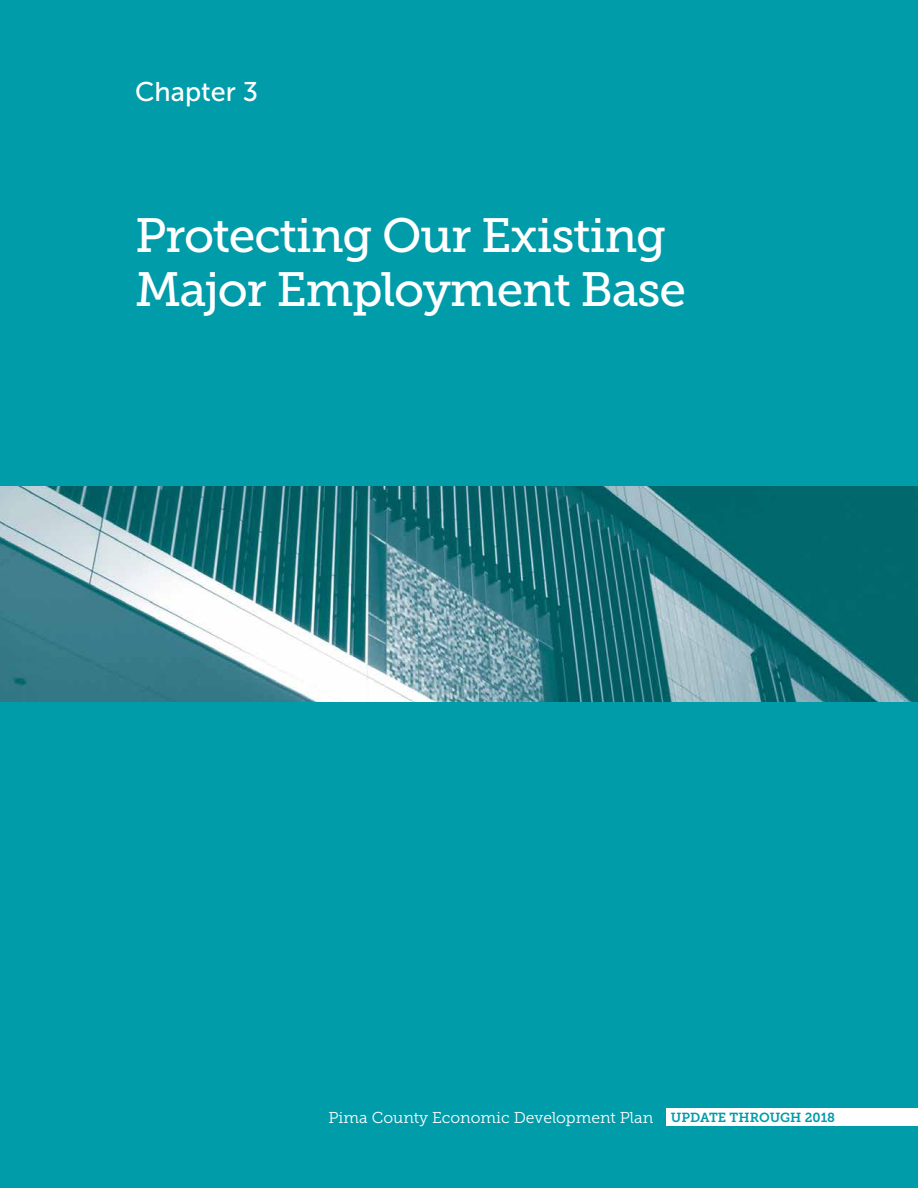
<style>
.page{position:relative;width:918px;height:1188px;background:#009caa}
.page>*{position:absolute;margin:0;border:0;box-sizing:border-box;transform-origin:0 0}
.t1{font:48px/54px "Museo Slab 500";letter-spacing:-.025em;color:#fff}
.t2{font:27px "Museo Sans 500";color:#fff}
.t3{font:15.75px "Museo Slab 300";color:#fff}
.s1{font-family:"Museo Slab 700";font-size:13.05px;color:#009caa}
</style>
<div class="page">
<div style="left:666px;top:1109px;width:252px;height:17px;background:#fff"></div>
<img style="left:0;top:486px;width:918px;height:216px">
<h2 class="t2" style="left:135px;top:77px;width:125px">Chapter 3</h2>
<h1 class="t1" style="left:135px;top:209px;width:552px">Protecting Our Existing<br>Major Employment Base</h1>
<p class="t3" style="left:328px;top:1109px;width:508px">Pima County Economic Development Plan <span class="s1">UPDATE THROUGH 2018</span></p>
</div>
